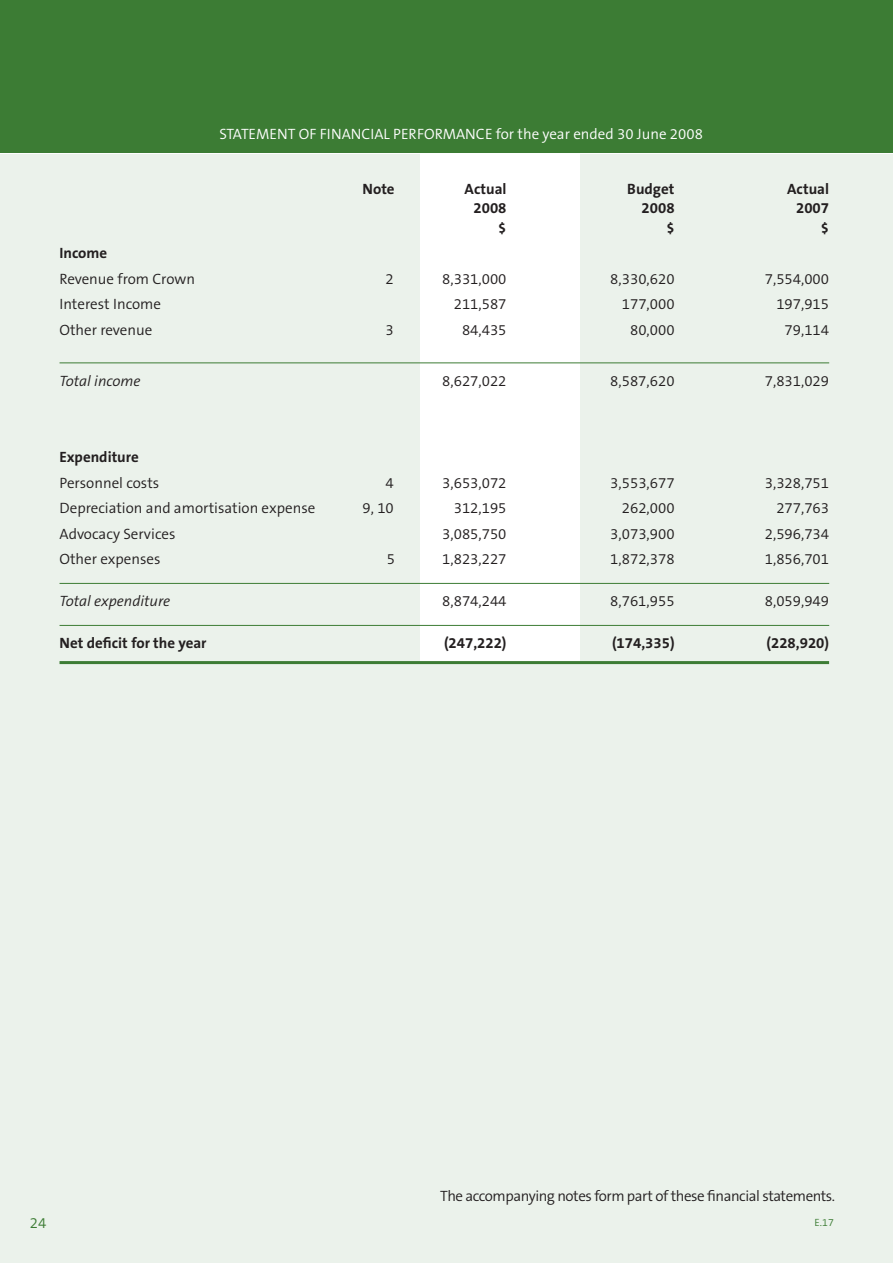
<style>
.page{position:relative;width:893px;height:1263px;background:#fff}
.page>*{position:absolute;margin:0;border:0;box-sizing:border-box;transform-origin:0 0}
.t1{font:300 15px "The Sans B4";color:#231f20}
.t2{font:700 15px "The Sans B7";color:#231f20}
.t3{font:300 15px "The Sans B4";color:#fff}
.t4{font:300 15px "The Sans B4";letter-spacing:-.03em;color:#231f20}
.t5{font:italic 300 15px "The Sans B4";color:#231f20}
.t6{font:300 15px "The Sans B4";color:#3c7c34}
.t7{font:300 10.5px "The Sans B4";color:#3c7c34}
</style>
<div class="page">
<div style="left:0;top:152px;width:893px;height:1111px;background:#ebf2eb"></div>
<div style="left:420px;top:153px;width:160px;height:508px;background:#fff"></div>
<hr style="left:0;top:153px;width:893px;height:1px;background:#fff">
<div style="left:0;top:0;width:893px;height:153px;background:#3c7c34"></div>
<hr style="left:60px;top:362px;width:769px;height:1px;background:#3c7c34">
<hr style="left:60px;top:583px;width:769px;height:1px;background:#3c7c34">
<hr style="left:60px;top:625px;width:769px;height:1px;background:#3c7c34">
<hr style="left:60px;top:661px;width:769px;height:3px;background:#3c7c34">
<p class="t3" style="left:219px;top:126px;width:485px">STATEMENT OF FINANCIAL PERFORMANCE for the year ended 30 June 2008</p>
<p class="t2" style="left:363px;top:181px;width:34px">Note</p>
<p class="t2" style="left:465px;top:181px;width:43px">Actual</p>
<p class="t2" style="left:627px;top:181px;width:49px">Budget</p>
<p class="t2" style="left:787px;top:181px;width:43px">Actual</p>
<p class="t2" style="left:474px;top:200px;width:34px">2008</p>
<p class="t2" style="left:642px;top:200px;width:34px">2008</p>
<p class="t2" style="left:796px;top:200px;width:34px">2007</p>
<p class="t2" style="left:498px;top:220px;width:10px">$</p>
<p class="t2" style="left:666px;top:220px;width:10px">$</p>
<p class="t2" style="left:821px;top:220px;width:10px">$</p>
<p class="t2" style="left:60px;top:245px;width:49px">Income</p>
<p class="t1" style="left:60px;top:271px;width:137px">Revenue from Crown</p>
<p class="t1" style="left:385px;top:271px;width:10px">2</p>
<p class="t1" style="left:442px;top:271px;width:66px">8,331,000</p>
<p class="t1" style="left:610px;top:271px;width:66px">8,330,620</p>
<p class="t1" style="left:765px;top:271px;width:66px">7,554,000</p>
<p class="t1" style="left:60px;top:296px;width:103px">Interest Income</p>
<p class="t1" style="left:454px;top:296px;width:54px">211,587</p>
<p class="t1" style="left:622px;top:296px;width:54px">177,000</p>
<p class="t1" style="left:776px;top:296px;width:54px">197,915</p>
<p class="t1" style="left:60px;top:322px;width:94px">Other revenue</p>
<p class="t1" style="left:385px;top:322px;width:10px">3</p>
<p class="t1" style="left:462px;top:322px;width:46px">84,435</p>
<p class="t1" style="left:630px;top:322px;width:46px">80,000</p>
<p class="t1" style="left:785px;top:322px;width:46px">79,114</p>
<p class="t5" style="left:60px;top:373px;width:83px">Total income</p>
<p class="t1" style="left:442px;top:373px;width:66px">8,627,022</p>
<p class="t1" style="left:610px;top:373px;width:66px">8,587,620</p>
<p class="t1" style="left:765px;top:373px;width:66px">7,831,029</p>
<p class="t2" style="left:60px;top:449px;width:81px">Expenditure</p>
<p class="t1" style="left:60px;top:475px;width:101px">Personnel costs</p>
<p class="t1" style="left:385px;top:475px;width:10px">4</p>
<p class="t1" style="left:442px;top:475px;width:66px">3,653,072</p>
<p class="t1" style="left:610px;top:475px;width:66px">3,553,677</p>
<p class="t1" style="left:765px;top:475px;width:66px">3,328,751</p>
<p class="t1" style="left:60px;top:500px;width:257px">Depreciation and amortisation expense</p>
<p class="t1" style="left:363px;top:500px;width:33px">9, 10</p>
<p class="t1" style="left:454px;top:500px;width:54px">312,195</p>
<p class="t1" style="left:622px;top:500px;width:54px">262,000</p>
<p class="t1" style="left:776px;top:500px;width:54px">277,763</p>
<p class="t1" style="left:60px;top:526px;width:118px">Advocacy Services</p>
<p class="t1" style="left:442px;top:526px;width:66px">3,085,750</p>
<p class="t1" style="left:610px;top:526px;width:66px">3,073,900</p>
<p class="t1" style="left:765px;top:526px;width:66px">2,596,734</p>
<p class="t1" style="left:60px;top:551px;width:103px">Other expenses</p>
<p class="t1" style="left:387px;top:551px;width:10px">5</p>
<p class="t1" style="left:442px;top:551px;width:66px">1,823,227</p>
<p class="t1" style="left:610px;top:551px;width:66px">1,872,378</p>
<p class="t1" style="left:765px;top:551px;width:66px">1,856,701</p>
<p class="t5" style="left:60px;top:593px;width:112px">Total expenditure</p>
<p class="t1" style="left:442px;top:593px;width:66px">8,874,244</p>
<p class="t1" style="left:610px;top:593px;width:66px">8,761,955</p>
<p class="t1" style="left:765px;top:593px;width:66px">8,059,949</p>
<p class="t2" style="left:60px;top:635px;width:149px">Net deficit for the year</p>
<p class="t2" style="left:444px;top:635px;width:64px">(247,222)</p>
<p class="t2" style="left:612px;top:635px;width:64px">(174,335)</p>
<p class="t2" style="left:766px;top:635px;width:64px">(228,920)</p>
<p class="t4" style="left:440px;top:1187px;width:397px">The accompanying notes form part ofthese financial statements.</p>
<p class="t6" style="left:30px;top:1215px;width:18px">24</p>
<p class="t7" style="left:815px;top:1217px;width:21px">E.17</p>
</div>
